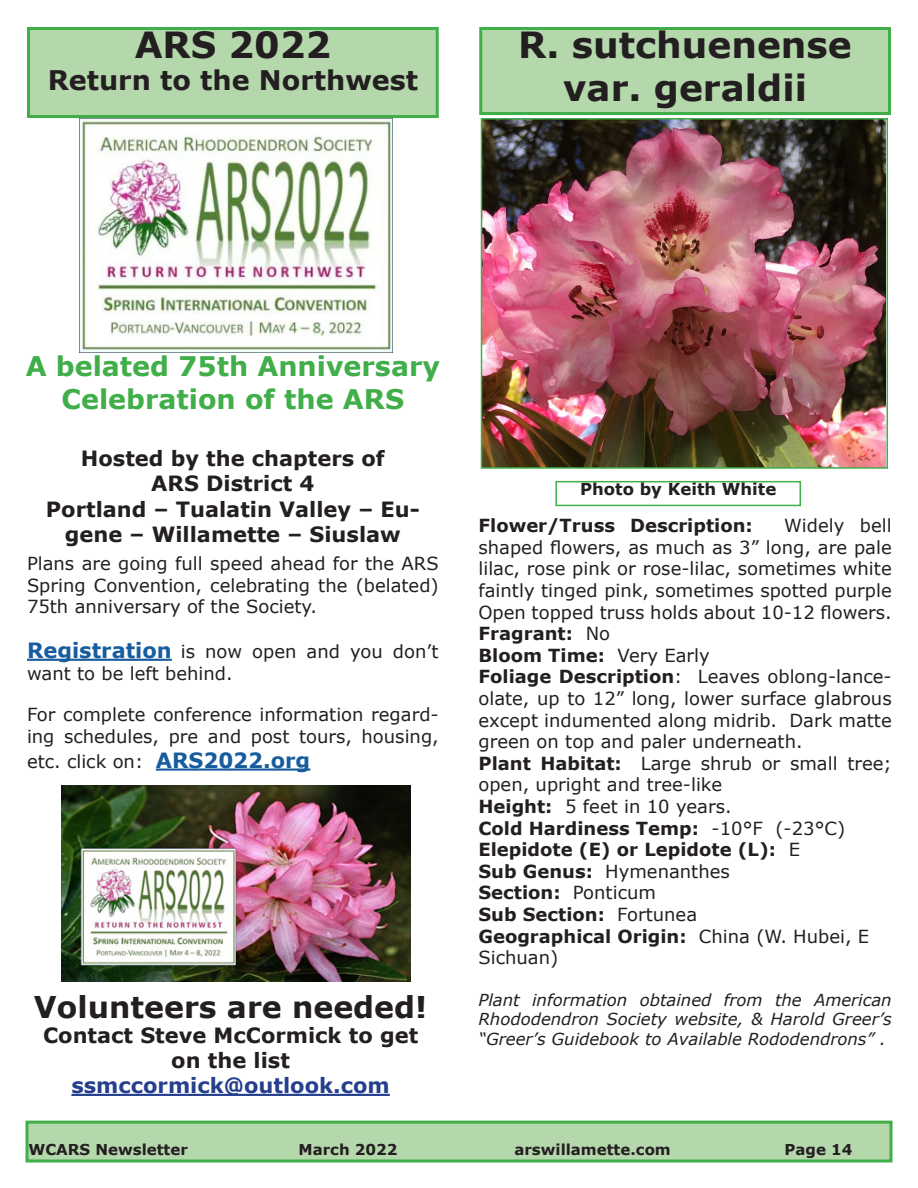
<style>
.page{position:relative;width:918px;height:1188px;background:#fff}
.page>*{position:absolute;margin:0;border:0;box-sizing:border-box;transform-origin:0 0}
.t1{font:700 36px "Verdana";color:#231f20}
.t2{font:700 30px "Verdana";color:#231f20}
.t3{font:700 27px/32.4px "Verdana";color:#40ae49;text-align:center}
.t4{font:700 27px "Verdana";color:#231f20}
.t5{font:700 21px/25.2px "Verdana";color:#231f20;text-align:center}
.t6{font:700 21px "Verdana";color:#253f8e}
.t7{font:18px/21.6px "Verdana";color:#231f20}
.t8{font:700 18px "Verdana";color:#231f20}
.t9{font:italic 16.5px/19.8px "Verdana";color:#231f20;text-align:justify}
.t10{font:700 16.5px "Verdana";color:#231f20}
.t11{font:700 15px "Verdana";color:#231f20}
.s1{font-weight:700;font-size:21px;color:#175d9e}
.s2{font-weight:400}
.s3{font-weight:700}
</style>
<div class="page">
<div style="left:27px;top:1122px;width:864px;height:39px;background:#b5d7ac"></div>
<div style="left:26px;top:1121px;width:866px;height:41px;border:3px solid #40ae49"></div>
<div style="left:28px;top:28px;width:409px;height:89px;background:#b5d7ac"></div>
<div style="left:27px;top:27px;width:412px;height:91px;border:3px solid #40ae49"></div>
<img style="left:80px;top:118px;width:312px;height:234px">
<hr style="left:27px;top:659px;width:145px;height:2px;background:#175d9e">
<hr style="left:156px;top:768px;width:154px;height:3px;background:#175d9e">
<img style="left:62px;top:786px;width:349px;height:196px">
<hr style="left:71px;top:1094px;width:319px;height:2px;background:#253f8e">
<div style="left:481px;top:28px;width:409px;height:86px;background:#b5d7ac"></div>
<div style="left:479px;top:27px;width:412px;height:88px;border:3px solid #40ae49"></div>
<img style="left:484px;top:121px;width:401px;height:345px">
<div style="left:481px;top:118px;width:407px;height:351px;border:2px solid #40ae49"></div>
<div style="left:555px;top:481px;width:246px;height:25px;border:2px solid #40ae49"></div>
<p class="t1" style="left:135px;top:19px;width:198px">ARS 2022</p>
<p class="t4" style="left:48px;top:61px;width:372px">Return to the Northwest</p>
<p class="t1" style="left:518px;top:19px;width:335px">R. sutchuenense</p>
<p class="t1" style="left:563px;top:62px;width:245px">var. geraldii</p>
<p class="t3" style="left:26px;top:350px;width:416px">A belated 75th Anniversary<br>Celebration of the ARS</p>
<p class="t5" style="left:81px;top:445px;width:305px">Hosted by the chapters of</p>
<p class="t5" style="left:151px;top:471px;width:165px">ARS District 4</p>
<p class="t5" style="left:46px;top:496px;width:376px">Portland – Tualatin Valley – Eu&shy;gene – Willamette – Siuslaw</p>
<p class="t7" style="left:27px;top:553px;width:413px;text-align:justify">Plans are going full speed ahead for the ARS Spring Convention, celebrating the (belated)<br>75th anniversary of the Society.</p>
<p class="t7" style="left:27px;top:641px;width:413px"><span class="s1">Registration</span> is now open and you don’t want to be left behind.</p>
<p class="t7" style="left:27px;top:704px;width:413px">For complete conference information regard&shy;ing schedules, pre and post tours, housing,</p>
<p class="t7" style="left:27px;top:751px;width:285px">etc. click on: <span class="s1">ARS2022.org</span></p>
<p class="t2" style="left:34px;top:986px;width:395px">Volunteers are needed!</p>
<p class="t5" style="left:43px;top:1022px;width:377px">Contact Steve McCormick to get on the list</p>
<p class="t6" style="left:71px;top:1071px;width:320px">ssmccormick@outlook.com</p>
<p class="t10" style="left:580px;top:477px;width:198px">Photo by Keith White</p>
<p class="t7" style="left:478px;top:515px;width:415px;text-align:justify;text-indent:306px">Widely bell shaped flowers, as much as 3” long, are pale lilac, rose pink or rose-lilac, sometimes white faintly tinged pink, sometimes spotted purple Open topped truss holds about 10-12 flowers.</p>
<p class="t8" style="left:478px;top:621px;width:133px">Fragrant: <span class="s2">No</span></p>
<p class="t8" style="left:478px;top:642px;width:233px">Bloom Time: <span class="s2">Very Early</span></p>
<p class="t7" style="left:478px;top:666px;width:415px;text-align:justify"><span class="s3">Foliage Description</span>: Leaves oblong-lance&shy;olate, up to 12” long, lower surface glabrous except indumented along midrib. Dark matte green on top and paler underneath.</p>
<p class="t7" style="left:478px;top:752px;width:415px"><span class="s3">Plant Habitat:</span> Large shrub or small tree; open, upright and tree-like</p>
<p class="t7" style="left:478px;top:795px;width:255px"><span class="s3">Height:</span> 5 feet in 10 years.</p>
<p class="t8" style="left:478px;top:815px;width:368px">Cold Hardiness Temp: <span class="s2">-10°F (-23°C)</span></p>
<p class="t8" style="left:478px;top:837px;width:323px">Elepidote (E) or Lepidote (L): <span class="s2">E</span></p>
<p class="t7" style="left:478px;top:860px;width:253px"><span class="s3">Sub Genus:</span> Hymenanthes</p>
<p class="t8" style="left:478px;top:880px;width:179px">Section: <span class="s2">Ponticum</span></p>
<p class="t8" style="left:478px;top:902px;width:220px">Sub Section: <span class="s2">Fortunea</span></p>
<p class="t7" style="left:478px;top:925px;width:392px"><span class="s3">Geographical Origin:</span> China (W. Hubei, E<br>Sichuan)</p>
<p class="t9" style="left:478px;top:989px;width:415px">Plant information obtained from the American Rhododendron Society website, &amp; Harold Greer’s “Greer’s Guidebook to Available Rododendrons” .</p>
<p class="t8" style="left:478px;top:513px;width:276px">Flower/Truss Description:</p>
<p class="t11" style="left:28px;top:1139px;width:161px">WCARS Newsletter</p>
<p class="t11" style="left:298px;top:1139px;width:100px">March 2022</p>
<p class="t11" style="left:514px;top:1139px;width:158px">arswillamette.com</p>
<p class="t11" style="left:784px;top:1139px;width:69px">Page 14</p>
</div>
